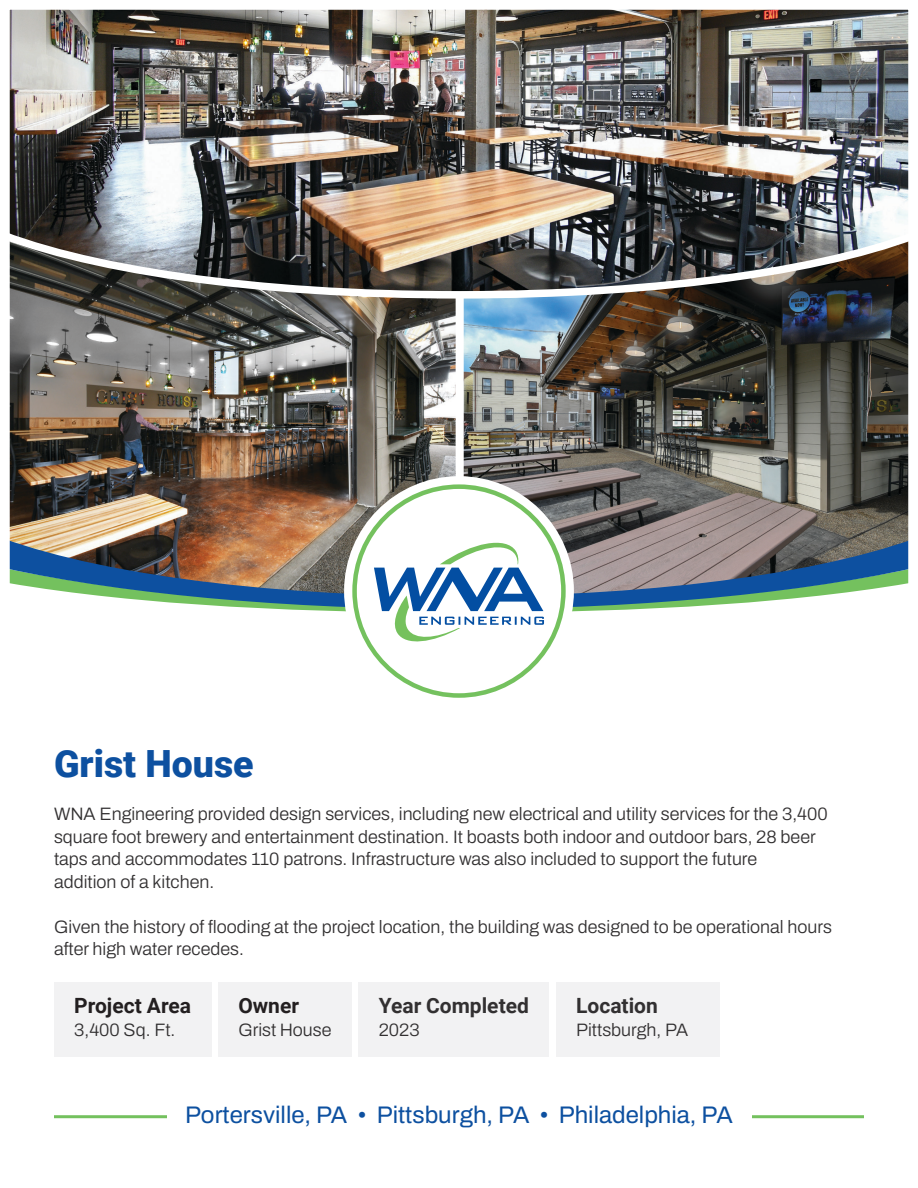
<style>
.page{position:relative;width:918px;height:1188px;background:#fff}
.page>*{position:absolute;margin:0;border:0;box-sizing:border-box;transform-origin:0 0}
.t1{font:900 37.5px "Roboto";color:#0d50a0}
.t2{font:24px "Archivo";color:#0d50a0}
.t3{font:700 21px "Roboto";color:#323031}
.t4{font:700 21px "Roboto";color:#231f20}
.t5{font:300 18px/22.5px "Archivo";color:#323031}
</style>
<div class="page">
<img style="left:9px;top:9px;width:900px;height:1110px">
<p class="t1" style="left:54px;top:738px;width:201px">Grist House</p>
<p class="t5" style="left:54px;top:803px;width:775px">WNA Engineering provided design services, including new electrical and utility services for the 3,400 square foot brewery and entertainment destination. It boasts both indoor and outdoor bars, 28 beer taps and accommodates 110 patrons. Infrastructure was also included to support the future<br>addition of a kitchen.</p>
<p class="t5" style="left:54px;top:915px;width:780px">Given the history of flooding at the project location, the building was designed to be operational hours after high water recedes.</p>
<p class="t4" style="left:74px;top:991px;width:118px">Project Area</p>
<p class="t5" style="left:74px;top:1019px;width:103px">3,400 Sq. Ft.</p>
<p class="t3" style="left:379px;top:991px;width:152px">Year Completed</p>
<p class="t5" style="left:379px;top:1019px;width:42px">2023</p>
<p class="t3" style="left:576px;top:991px;width:83px">Location</p>
<p class="t5" style="left:576px;top:1019px;width:114px">Pittsburgh, PA</p>
<p class="t4" style="left:238px;top:991px;width:62px">Owner</p>
<p class="t5" style="left:238px;top:1019px;width:95px">Grist House</p>
<p class="t2" style="left:185px;top:1097px;width:549px">Portersville, PA • Pittsburgh, PA • Philadelphia, PA</p>
</div>
